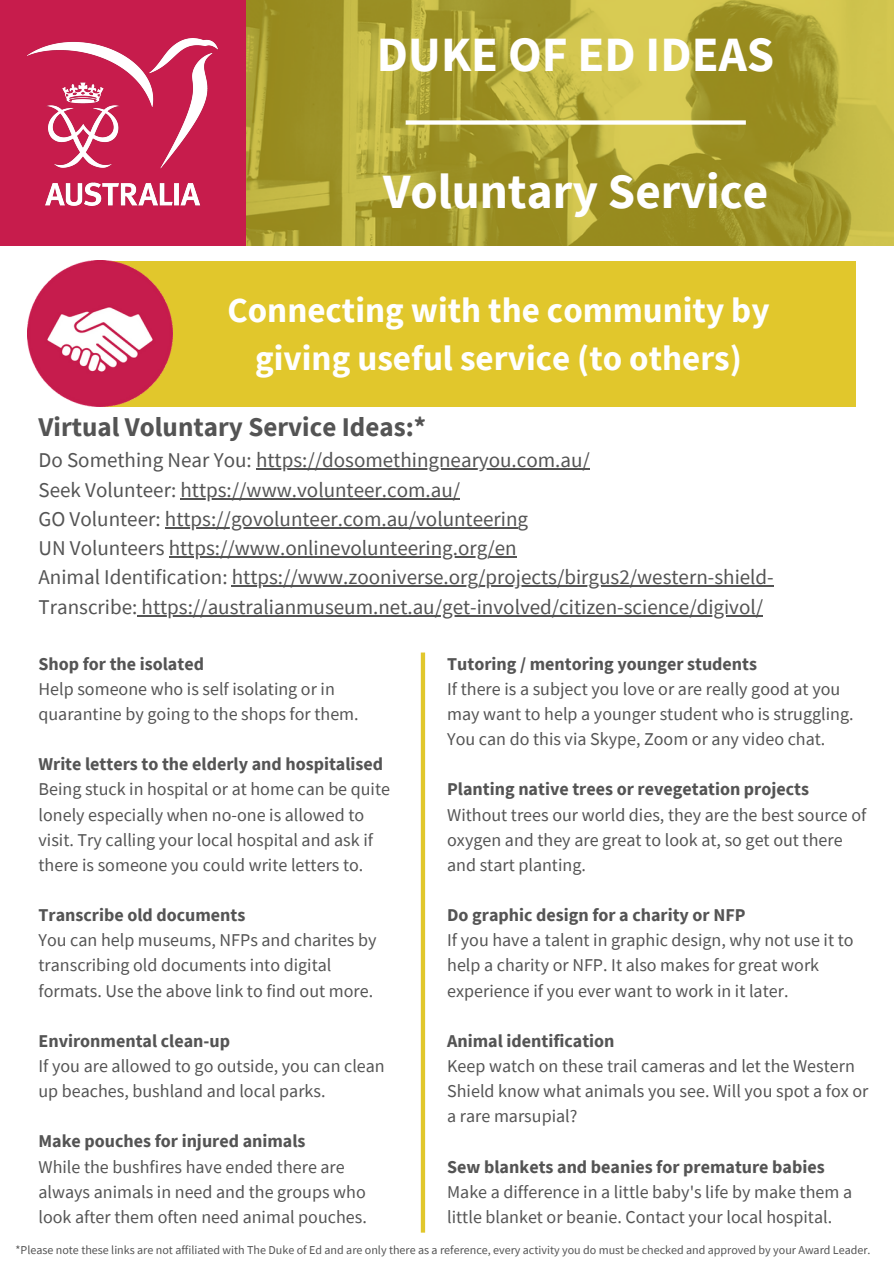
<style>
.page{position:relative;width:894px;height:1264px;background:#fff}
.page>*{position:absolute;margin:0;border:0;box-sizing:border-box;transform-origin:0 0}
.t1{font:700 49.2px "Source Sans Pro";color:#fff}
.t2{font:700 35.1px/48.9px "Source Sans Pro";color:#fff;text-align:center}
.t3{font:700 27px "Source Sans Pro";color:#545454}
.t4{font:21px/29.2px "Source Sans Pro";color:#545454}
.t5{font:18px/25.2px "Source Sans Pro";color:#545454}
.t6{font:700 18px "Source Sans Pro";color:#545454}
.t7{font:12px "Source Sans Pro";color:#545454}
</style>
<div class="page">
<img style="left:245px;top:0;width:648px;height:245px">
<div style="left:0;top:0;width:245px;height:245px;background:#c71c4c"></div>
<img style="left:27px;top:38px;width:191px;height:168px">
<svg style="left:405px;top:120px;width:340px;height:5px"></svg>
<div style="left:104px;top:261px;width:751px;height:145px;background:#e1c72c"></div>
<img style="left:27px;top:261px;width:146px;height:145px">
<hr style="left:256px;top:468px;width:333px;height:2px;background:#545454">
<hr style="left:180px;top:498px;width:280px;height:1px;background:#545454">
<hr style="left:165px;top:527px;width:352px;height:2px;background:#545454">
<hr style="left:169px;top:556px;width:347px;height:2px;background:#545454">
<hr style="left:232px;top:585px;width:541px;height:2px;background:#545454">
<hr style="left:137px;top:614px;width:626px;height:2px;background:#545454">
<svg style="left:420px;top:652px;width:5px;height:580px;background:#e5d04e"></svg>
<h1 class="t1" style="left:377px;top:23px;width:399px">DUKE OF ED IDEAS</h1>
<h1 class="t1" style="left:383px;top:160px;width:387px">Voluntary Service</h1>
<h2 class="t2" style="left:227px;top:284px;width:543px">Connecting with the community by giving useful service (to others)</h2>
<h3 class="t3" style="left:38px;top:409px;width:389px">Virtual Voluntary Service Ideas:*</h3>
<p class="t4" style="left:38px;top:445px;width:736px">Do Something Near You: https://dosomethingnearyou.com.au/<br>Seek Volunteer: https://www.volunteer.com.au/<br>GO Volunteer: https://govolunteer.com.au/volunteering<br>UN Volunteers https://www.onlinevolunteering.org/en<br>Animal Identification: https://www.zooniverse.org/projects/birgus2/western-shield-Transcribe: https://australianmuseum.net.au/get-involved/citizen-science/digivol/</p>
<p class="t6" style="left:38px;top:652px;width:167px">Shop for the isolated</p>
<p class="t5" style="left:38px;top:675px;width:321px">Help someone who is self isolating or in quarantine by going to the shops for them.</p>
<p class="t6" style="left:38px;top:752px;width:346px">Write letters to the elderly and hospitalised</p>
<p class="t5" style="left:38px;top:776px;width:353px">Being stuck in hospital or at home can be quite lonely especially when no-one is allowed to visit. Try calling your local hospital and ask if there is someone you could write letters to.</p>
<p class="t6" style="left:38px;top:903px;width:208px">Transcribe old documents</p>
<p class="t5" style="left:38px;top:927px;width:339px">You can help museums, NFPs and charites by transcribing old documents into digital formats. Use the above link to find out more.</p>
<p class="t6" style="left:38px;top:1029px;width:193px">Environmental clean-up</p>
<p class="t5" style="left:38px;top:1052px;width:348px">If you are allowed to go outside, you can clean up beaches, bushland and local parks.</p>
<p class="t6" style="left:38px;top:1129px;width:268px">Make pouches for injured animals</p>
<p class="t5" style="left:38px;top:1153px;width:330px">While the bushfires have ended there are always animals in need and the groups who look after them often need animal pouches.</p>
<p class="t6" style="left:447px;top:652px;width:311px">Tutoring / mentoring younger students</p>
<p class="t5" style="left:447px;top:675px;width:408px">If there is a subject you love or are really good at you may want to help a younger student who is struggling.<br>You can do this via Skype, Zoom or any video chat.</p>
<p class="t6" style="left:447px;top:777px;width:363px">Planting native trees or revegetation projects</p>
<p class="t5" style="left:447px;top:801px;width:420px">Without trees our world dies, they are the best source of oxygen and they are great to look at, so get out there and start planting.</p>
<p class="t6" style="left:447px;top:903px;width:300px">Do graphic design for a charity or NFP</p>
<p class="t5" style="left:447px;top:927px;width:408px">If you have a talent in graphic design, why not use it to help a charity or NFP. It also makes for great work experience if you ever want to work in it later.</p>
<p class="t6" style="left:447px;top:1029px;width:169px">Animal identification</p>
<p class="t5" style="left:447px;top:1052px;width:423px">Keep watch on these trail cameras and let the Western<br>Shield know what animals you see. Will you spot a fox or a rare marsupial?</p>
<p class="t6" style="left:447px;top:1154px;width:379px">Sew blankets and beanies for premature babies</p>
<p class="t5" style="left:447px;top:1178px;width:406px">Make a difference in a little baby's life by make them a little blanket or beanie. Contact your local hospital.</p>
<p class="t7" style="left:16px;top:1241px;width:856px">*Please note these links are not affiliated with The Duke of Ed and are only there as a reference, every activity you do must be checked and approved by your Award Leader.</p>
</div>
